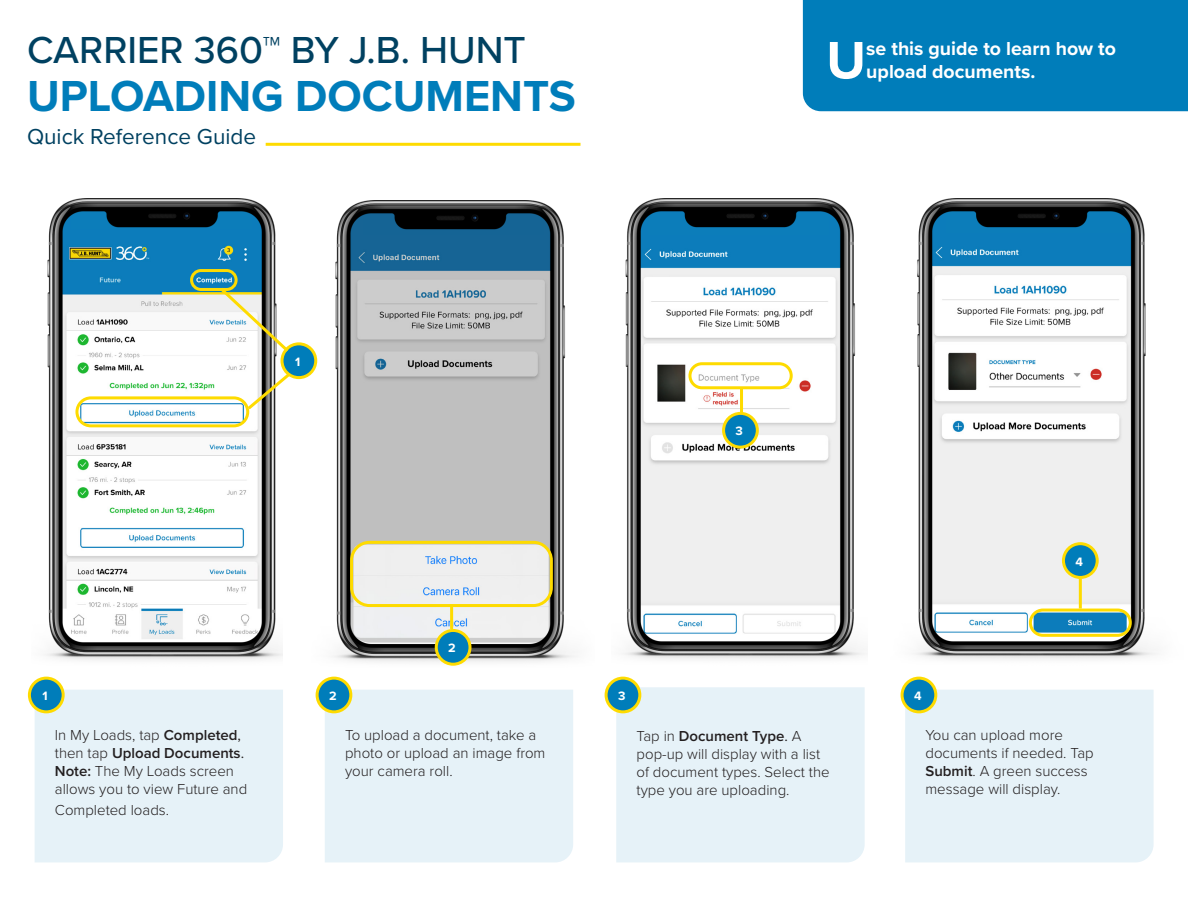
<style>
.page{position:relative;width:1188px;height:918px;background:#fff}
.page>*{position:absolute;margin:0;border:0;box-sizing:border-box;transform-origin:0 0}
.t1{font:700 54.6px "Proxima Nova";color:#fff}
.t2{font:700 45px "Proxima Nova";color:#007dba}
.t3{font:500 39px "Proxima Nova";color:#004161}
.t4{font:22.5px "Proxima Nova";color:#004161}
.t5{font:700 19.5px/23.4px "Proxima Nova";color:#fff}
.t6{font:300 15px/18px "Proxima Nova";color:#231f20}
.t7{font:700 12.6px "Proxima Nova";color:#fff}
.s1{font-weight:400}
.s2{font-weight:600}
</style>
<div class="page">
<div style="left:803px;top:0;width:385px;height:111px;background:#007dba"></div>
<hr style="left:266px;top:143px;width:314px;height:3px;background:#fedb00">
<div style="left:35px;top:690px;width:248px;height:172px;background:#e6f2f8"></div>
<div style="left:325px;top:690px;width:248px;height:172px;background:#e6f2f8"></div>
<div style="left:317px;top:678px;width:34px;height:34px;background:#007dba;border-radius:50%"></div>
<div style="left:316px;top:677px;width:36px;height:36px;border:3px solid #fedb00;border-radius:50%"></div>
<div style="left:616px;top:687px;width:249px;height:175px;background:#e6f2f8"></div>
<div style="left:606px;top:678px;width:34px;height:34px;background:#007dba;border-radius:50%"></div>
<div style="left:605px;top:677px;width:36px;height:36px;border:3px solid #fedb00;border-radius:50%"></div>
<div style="left:905px;top:690px;width:249px;height:172px;background:#e6f2f8"></div>
<div style="left:902px;top:678px;width:34px;height:34px;background:#007dba;border-radius:50%"></div>
<div style="left:901px;top:677px;width:36px;height:36px;border:3px solid #fedb00;border-radius:50%"></div>
<img style="left:915px;top:198px;width:241px;height:462px">
<img style="left:623px;top:198px;width:242px;height:462px">
<img style="left:312px;top:201px;width:263px;height:465px">
<img style="left:45px;top:199px;width:237px;height:462px">
<svg style="left:245px;top:363px;width:56px;height:49px"></svg>
<hr style="left:740px;top:388px;width:3px;height:29px;background:#fedb00">
<hr style="left:450px;top:607px;width:3px;height:22px;background:#fedb00">
<hr style="left:1079px;top:579px;width:3px;height:30px;background:#fedb00">
<div style="left:282px;top:344px;width:34px;height:34px;background:#007dba;border-radius:50%"></div>
<div style="left:280px;top:342px;width:37px;height:37px;border:3px solid #fedb00;border-radius:50%"></div>
<div style="left:724px;top:413px;width:33px;height:34px;background:#007dba;border-radius:50%"></div>
<div style="left:722px;top:412px;width:37px;height:37px;border:3px solid #fedb00;border-radius:50%"></div>
<div style="left:1063px;top:544px;width:34px;height:33px;background:#007dba;border-radius:50%"></div>
<div style="left:1062px;top:542px;width:37px;height:37px;border:3px solid #fedb00;border-radius:50%"></div>
<div style="left:350px;top:541px;width:203px;height:66px;border:3px solid #fedb00;border-radius:18px"></div>
<div style="left:190px;top:269px;width:48px;height:22px;border:3px solid #fedb00;border-radius:9px"></div>
<div style="left:1029px;top:609px;width:103px;height:28px;border:3px solid #fedb00;border-radius:13px"></div>
<div style="left:688px;top:362px;width:105px;height:27px;border:3px solid #fedb00;border-radius:12px"></div>
<div style="left:75px;top:396px;width:174px;height:31px;border:3px solid #fedb00;border-radius:14px"></div>
<div style="left:436px;top:630px;width:34px;height:34px;background:#007dba;border-radius:50%"></div>
<div style="left:435px;top:629px;width:37px;height:37px;border:3px solid #fedb00;border-radius:50%"></div>
<div style="left:29px;top:678px;width:34px;height:34px;background:#007dba;border-radius:50%"></div>
<div style="left:28px;top:677px;width:37px;height:36px;border:3px solid #fedb00;border-radius:50%"></div>
<svg style="left:217px;top:285px;width:75px;height:70px"></svg>
<p class="t3" style="left:27px;top:20px;width:500px">CARRIER 360<span class="s1">™</span> BY J.B. HUNT</p>
<p class="t2" style="left:27px;top:62px;width:550px">UPLOADING DOCUMENTS</p>
<p class="t4" style="left:27px;top:119px;width:231px">Quick Reference Guide</p>
<p class="t1" style="left:826px;top:19px;width:41px">U</p>
<p class="t5" style="left:866px;top:36px;width:251px">se this guide to learn how to upload documents.</p>
<p class="t7" style="left:295px;top:352px;width:7px">1</p>
<p class="t7" style="left:736px;top:422px;width:9px">3</p>
<p class="t7" style="left:43px;top:686px;width:7px">1</p>
<p class="t6" style="left:55px;top:725px;width:194px">In My Loads, tap <span class="s2">Completed</span><span class="s1">, </span>then tap <span class="s2">Upload Documents</span><span class="s1">.<br></span><span class="s2">Note:</span> The My Loads screen allows you to view Future and</p>
<p class="t6" style="left:55px;top:801px;width:116px">Completed loads.</p>
<p class="t7" style="left:448px;top:639px;width:9px">2</p>
<p class="t7" style="left:329px;top:686px;width:9px">2</p>
<p class="t6" style="left:345px;top:725px;width:202px">To upload a document, take a photo or upload an image from your camera roll.</p>
<p class="t7" style="left:618px;top:686px;width:9px">3</p>
<p class="t6" style="left:637px;top:727px;width:195px">Tap in <span class="s2">Document Type</span><span class="s1">.</span> A pop-up will display with a list of document types. Select the type you are uploading.</p>
<p class="t7" style="left:914px;top:686px;width:9px">4</p>
<p class="t7" style="left:1075px;top:552px;width:9px">4</p>
<p class="t6" style="left:925px;top:725px;width:170px">You can upload more documents if needed. Tap<br><span class="s2">Submit</span>. A green success message will display.</p>
</div>
